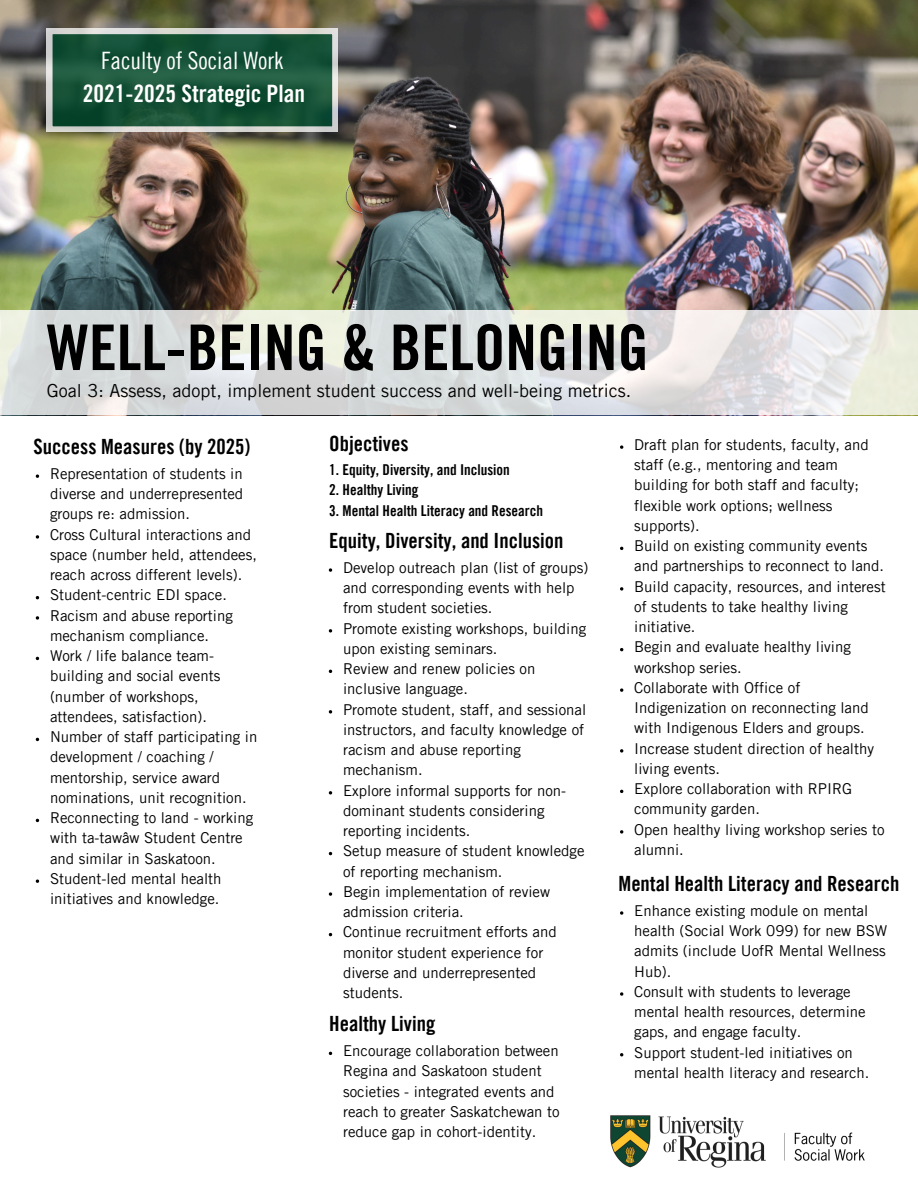
<style>
.page{position:relative;width:918px;height:1188px;background:#fff}
.page>*{position:absolute;margin:0;border:0;box-sizing:border-box;transform-origin:0 0}
.t1{font:63px "Trade Gothic LT Pro Bd Cn 20";color:#000}
.t2{font:24px/32.7px "Trade Gothic LT Pro Bd Cn 20";color:#fff;text-align:center}
.t3{font:21px "Trade Gothic LT Pro Bd Cn 20";color:#000}
.t4{font:18px "Trade Gothic LT Pro";color:#000}
.t5{font:15px/20.2px "Trade Gothic LT Pro";color:#000}
.t6{font:15px "Trade Gothic LT Pro Bd Cn 20";color:#000}
.s1{font-family:"Trade Gothic LT Pro Cn 18"}
</style>
<div class="page">
<img style="left:0;top:0;width:918px;height:310px">
<img style="left:610px;top:1115px;width:255px;height:53px">
<svg style="left:47px;top:29px;width:291px;height:103px;background:#31654d"></svg>
<svg style="left:0;top:310px;width:918px;height:105px;background:#e0e1df"></svg>
<svg style="left:36px;top:474px;width:3px;height:4px"></svg>
<svg style="left:36px;top:535px;width:3px;height:4px"></svg>
<svg style="left:36px;top:616px;width:3px;height:4px"></svg>
<svg style="left:36px;top:879px;width:3px;height:4px"></svg>
<svg style="left:329px;top:568px;width:3px;height:4px"></svg>
<svg style="left:329px;top:629px;width:3px;height:4px"></svg>
<svg style="left:329px;top:710px;width:3px;height:4px"></svg>
<svg style="left:329px;top:791px;width:3px;height:4px"></svg>
<svg style="left:329px;top:892px;width:3px;height:4px"></svg>
<svg style="left:620px;top:445px;width:3px;height:4px"></svg>
<svg style="left:620px;top:587px;width:3px;height:4px"></svg>
<svg style="left:620px;top:688px;width:3px;height:4px"></svg>
<svg style="left:620px;top:749px;width:3px;height:4px"></svg>
<svg style="left:620px;top:830px;width:3px;height:4px"></svg>
<svg style="left:620px;top:911px;width:3px;height:4px"></svg>
<svg style="left:620px;top:992px;width:3px;height:4px"></svg>
<h2 class="t2" style="left:83px;top:47px;width:224px"><span class="s1">Faculty of Social Work<br></span>2021-2025 Strategic Plan</h2>
<h4 class="t1" style="left:47px;top:325px;width:603px">WELL-BEING &amp; BELONGING</h4>
<h1 class="t4" style="left:47px;top:384px;width:586px">Goal 3: Assess, adopt, implement student success and well-being metrics.</h1>
<p class="t3" style="left:34px;top:439px;width:218px">Success Measures (by 2025)</p>
<h3 class="t5" style="left:50px;top:466px;width:195px;text-align:justify">Representation of students in diverse and underrepresented groups re: admission.</h3>
<p class="t5" style="left:50px;top:526px;width:208px">Cross Cultural interactions and space (number held, attendees, reach across different levels).</p>
<p class="t5" style="left:50px;top:587px;width:178px">Student-centric EDI space.</p>
<p class="t5" style="left:50px;top:607px;width:184px">Racism and abuse reporting mechanism compliance.</p>
<p class="t5" style="left:50px;top:648px;width:172px">Work / life balance team&shy;building and social events (number of workshops, attendees, satisfaction).</p>
<p class="t5" style="left:50px;top:729px;width:209px">Number of staff participating in development / coaching / mentorship, service award nominations, unit recognition.</p>
<p class="t5" style="left:50px;top:810px;width:205px">Reconnecting to land - working with ta-tawâw Student Centre and similar in Saskatoon.</p>
<p class="t5" style="left:50px;top:871px;width:173px">Student-led mental health initiatives and knowledge.</p>
<p class="t3" style="left:329px;top:436px;width:81px">Objectives</p>
<p class="t6" style="left:329px;top:464px;width:182px">1. Equity, Diversity, and Inclusion</p>
<p class="t6" style="left:329px;top:485px;width:91px">2. Healthy Living</p>
<p class="t6" style="left:329px;top:505px;width:215px">3. Mental Health Literacy and Research</p>
<p class="t3" style="left:329px;top:533px;width:236px">Equity, Diversity, and Inclusion</p>
<p class="t5" style="left:343px;top:559px;width:247px">Develop outreach plan (list of groups) and corresponding events with help from student societies.</p>
<h3 class="t5" style="left:343px;top:620px;width:245px">Promote existing workshops, building upon existing seminars.</h3>
<h5 class="t5" style="left:343px;top:661px;width:194px">Review and renew policies on inclusive language.</h5>
<h3 class="t5" style="left:343px;top:701px;width:245px">Promote student, staff, and sessional instructors, and faculty knowledge of racism and abuse reporting mechanism.</h3>
<p class="t5" style="left:343px;top:782px;width:225px">Explore informal supports for non&shy;dominant students considering reporting incidents.</p>
<p class="t5" style="left:343px;top:843px;width:243px">Setup measure of student knowledge of reporting mechanism.</p>
<p class="t5" style="left:343px;top:883px;width:208px">Begin implementation of review admission criteria.</p>
<p class="t5" style="left:343px;top:924px;width:215px">Continue recruitment efforts and monitor student experience for diverse and underrepresented students.</p>
<p class="t3" style="left:329px;top:1015px;width:108px">Healthy Living</p>
<p class="t5" style="left:343px;top:1043px;width:218px">Encourage collaboration between<br>Regina and Saskatoon student societies - integrated events and reach to greater Saskatchewan to reduce gap in cohort-identity.</p>
<p class="t5" style="left:634px;top:436px;width:236px">Draft plan for students, faculty, and staff (e.g., mentoring and team building for both staff and faculty; flexible work options; wellness supports).</p>
<p class="t5" style="left:634px;top:538px;width:251px">Build on existing community events and partnerships to reconnect to land.</p>
<p class="t5" style="left:634px;top:578px;width:253px">Build capacity, resources, and interest of students to take healthy living initiative.</p>
<p class="t5" style="left:634px;top:639px;width:218px">Begin and evaluate healthy living workshop series.</p>
<p class="t5" style="left:634px;top:679px;width:236px">Collaborate with Office of<br>Indigenization on reconnecting land with Indigenous Elders and groups.</p>
<p class="t5" style="left:634px;top:740px;width:241px">Increase student direction of healthy living events.</p>
<p class="t5" style="left:634px;top:781px;width:219px">Explore collaboration with RPIRG community garden.</p>
<p class="t5" style="left:634px;top:821px;width:252px">Open healthy living workshop series to alumni.</p>
<h3 class="t3" style="left:619px;top:876px;width:282px">Mental Health Literacy and Research</h3>
<h3 class="t5" style="left:634px;top:902px;width:255px">Enhance existing module on mental health (Social Work 099) for new BSW admits (include UofR Mental Wellness<br>Hub).</h3>
<p class="t5" style="left:634px;top:983px;width:233px">Consult with students to leverage mental health resources, determine gaps, and engage faculty.</p>
<p class="t5" style="left:634px;top:1044px;width:237px">Support student-led initiatives on mental health literacy and research.</p>
</div>
